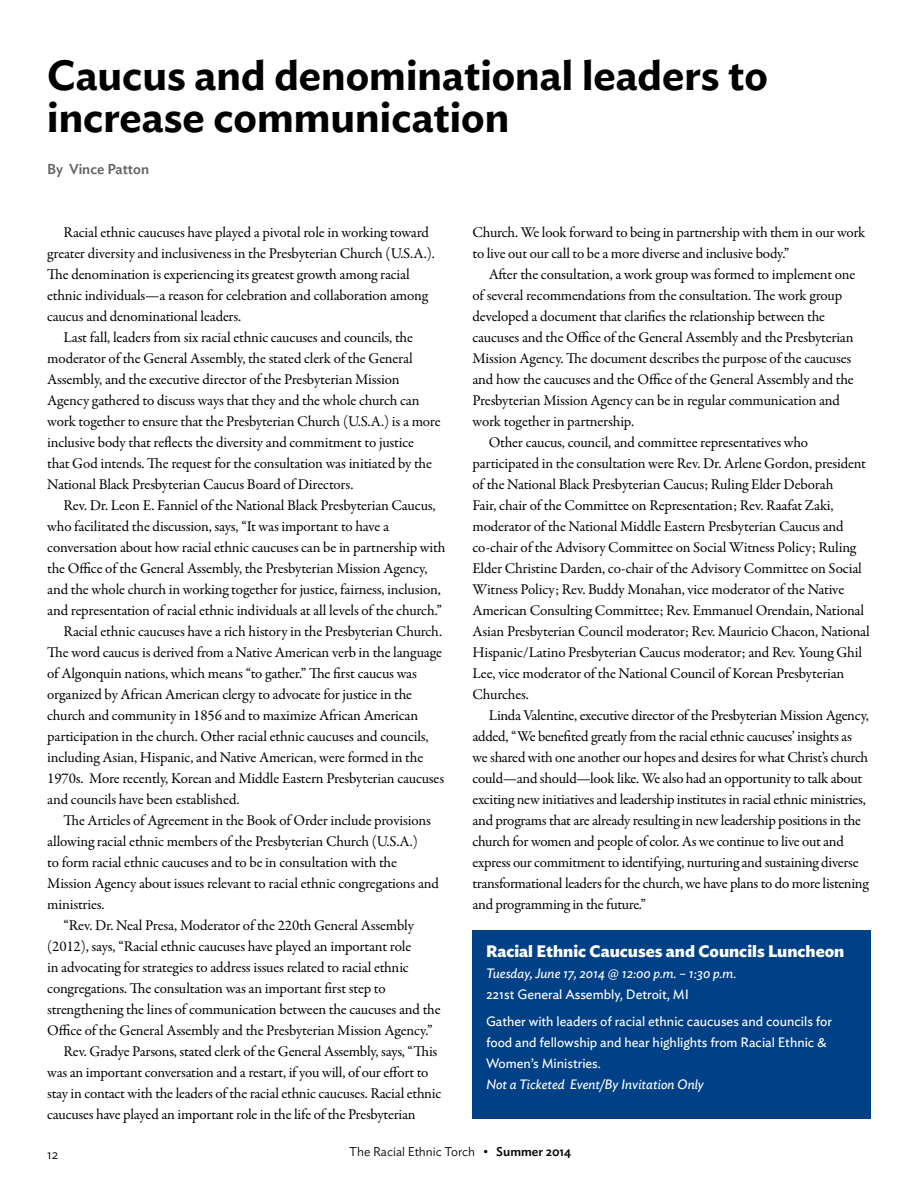
<style>
.page{position:relative;width:918px;height:1188px;background:#fff}
.page>*{position:absolute;margin:0;border:0;box-sizing:border-box;transform-origin:0 0}
.t1{font:600 42px/42px "Ideal Sans";color:#000}
.t2{font:700 16.5px "Ideal Sans";color:#fff}
.t3{font:15px/21px "Garamond Premr Pro";letter-spacing:-.015em;color:#000}
.t4{font:500 14.25px "Ideal Sans";color:#5f6062}
.t5{font:13.5px/27.8px "Ideal Sans";color:#fff}
.t6{font:italic 13.5px "Ideal Sans";color:#fff}
.t7{font:300 13.5px "Ideal Sans";color:#000}
.t8{font:300 12.75px "Ideal Sans";color:#000}
.s1{font-weight:500}
</style>
<div class="page">
<div style="left:472px;top:930px;width:399px;height:189px;background:#004086"></div>
<h1 class="t1" style="left:47px;top:51px;width:722px">Caucus and denominational leaders to increase communication</h1>
<p class="t4" style="left:47px;top:158px;width:103px">By Vince Patton</p>
<p class="t3" style="left:47px;top:222px;width:389px;text-indent:16px">Racial ethnic caucuses have played a pivotal role in working toward greater diversity and inclusiveness in the Presbyterian Church (U.S.A.).<br>The denomination is experiencing its greatest growth among racial ethnic individuals—a reason for celebration and collaboration among caucus and denominational leaders.</p>
<p class="t3" style="left:47px;top:327px;width:395px;text-indent:16px">Last fall, leaders from six racial ethnic caucuses and councils, the moderator of the General Assembly, the stated clerk of the General Assembly, and the executive director of the Presbyterian Mission Agency gathered to discuss ways that they and the whole church can work together to ensure that the Presbyterian Church (U.S.A.) is a more inclusive body that reflects the diversity and commitment to justice<br>that God intends. The request for the consultation was initiated by the National Black Presbyterian Caucus Board of Directors.</p>
<p class="t3" style="left:63px;top:495px;width:374px">Rev. Dr. Leon E. Fanniel of the National Black Presbyterian Caucus,</p>
<p class="t3" style="left:47px;top:516px;width:343px">who facilitated the discussion, says, “It was important to have a</p>
<p class="t3" style="left:47px;top:537px;width:400px">conversation about how racial ethnic caucuses can be in partnership with</p>
<p class="t3" style="left:47px;top:558px;width:382px">the Office of the General Assembly, the Presbyterian Mission Agency,</p>
<p class="t3" style="left:47px;top:579px;width:395px">and the whole church in working together for justice, fairness, inclusion,</p>
<p class="t3" style="left:47px;top:600px;width:396px">and representation of racial ethnic individuals at all levels of the church.”</p>
<p class="t3" style="left:63px;top:621px;width:380px">Racial ethnic caucuses have a rich history in the Presbyterian Church.</p>
<p class="t3" style="left:47px;top:642px;width:396px">The word caucus is derived from a Native American verb in the language</p>
<p class="t3" style="left:47px;top:663px;width:371px">of Algonquin nations, which means “to gather.” The first caucus was</p>
<p class="t3" style="left:47px;top:684px;width:366px">organized by African American clergy to advocate for justice in the</p>
<p class="t3" style="left:47px;top:705px;width:372px">church and community in 1856 and to maximize African American</p>
<p class="t3" style="left:47px;top:726px;width:383px">participation in the church. Other racial ethnic caucuses and councils,</p>
<p class="t3" style="left:47px;top:747px;width:377px">including Asian, Hispanic, and Native American, were formed in the</p>
<p class="t3" style="left:47px;top:768px;width:398px">1970s. More recently, Korean and Middle Eastern Presbyterian caucuses</p>
<p class="t3" style="left:47px;top:789px;width:194px">and councils have been established.</p>
<p class="t3" style="left:63px;top:810px;width:369px">The Articles of Agreement in the Book of Order include provisions</p>
<p class="t3" style="left:47px;top:831px;width:372px">allowing racial ethnic members of the Presbyterian Church (U.S.A.)</p>
<p class="t3" style="left:47px;top:852px;width:351px">to form racial ethnic caucuses and to be in consultation with the</p>
<p class="t3" style="left:47px;top:873px;width:393px">Mission Agency about issues relevant to racial ethnic congregations and</p>
<p class="t3" style="left:47px;top:894px;width:59px">ministries.</p>
<p class="t3" style="left:63px;top:915px;width:352px">“Rev. Dr. Neal Presa, Moderator of the 220th General Assembly</p>
<p class="t3" style="left:47px;top:936px;width:366px">(2012), says, “Racial ethnic caucuses have played an important role</p>
<p class="t3" style="left:47px;top:957px;width:363px">in advocating for strategies to address issues related to racial ethnic</p>
<p class="t3" style="left:47px;top:978px;width:340px">congregations. The consultation was an important first step to</p>
<p class="t3" style="left:47px;top:999px;width:395px">strengthening the lines of communication between the caucuses and the</p>
<p class="t3" style="left:47px;top:1020px;width:387px">Office of the General Assembly and the Presbyterian Mission Agency.”</p>
<p class="t3" style="left:63px;top:1041px;width:376px">Rev. Gradye Parsons, stated clerk of the General Assembly, says, “This</p>
<p class="t3" style="left:47px;top:1062px;width:383px">was an important conversation and a restart, if you will, of our effort to</p>
<p class="t3" style="left:47px;top:1083px;width:396px">stay in contact with the leaders of the racial ethnic caucuses. Racial ethnic</p>
<p class="t3" style="left:47px;top:1104px;width:370px">caucuses have played an important role in the life of the Presbyterian</p>
<p class="t3" style="left:472px;top:222px;width:394px">Church. We look forward to being in partnership with them in our work to live out our call to be a more diverse and inclusive body.”</p>
<p class="t3" style="left:489px;top:264px;width:368px">After the consultation, a work group was formed to implement one</p>
<p class="t3" style="left:472px;top:285px;width:371px">of several recommendations from the consultation. The work group</p>
<p class="t3" style="left:472px;top:306px;width:354px">developed a document that clarifies the relationship between the</p>
<p class="t3" style="left:472px;top:327px;width:383px">caucuses and the Office of the General Assembly and the Presbyterian</p>
<p class="t3" style="left:472px;top:348px;width:380px">Mission Agency. The document describes the purpose of the caucuses</p>
<p class="t3" style="left:472px;top:369px;width:383px">and how the caucuses and the Office of the General Assembly and the</p>
<p class="t3" style="left:472px;top:390px;width:369px">Presbyterian Mission Agency can be in regular communication and</p>
<p class="t3" style="left:472px;top:411px;width:163px">work together in partnership.</p>
<p class="t3" style="left:489px;top:432px;width:321px">Other caucus, council, and committee representatives who</p>
<p class="t3" style="left:472px;top:453px;width:395px">participated in the consultation were Rev. Dr. Arlene Gordon, president</p>
<p class="t3" style="left:472px;top:474px;width:362px">of the National Black Presbyterian Caucus; Ruling Elder Deborah</p>
<p class="t3" style="left:472px;top:495px;width:363px">Fair, chair of the Committee on Representation; Rev. Raafat Zaki,</p>
<p class="t3" style="left:472px;top:516px;width:373px">moderator of the National Middle Eastern Presbyterian Caucus and</p>
<p class="t3" style="left:472px;top:537px;width:385px">co-chair of the Advisory Committee on Social Witness Policy; Ruling</p>
<p class="t3" style="left:472px;top:558px;width:391px">Elder Christine Darden, co-chair of the Advisory Committee on Social</p>
<p class="t3" style="left:472px;top:579px;width:373px">Witness Policy; Rev. Buddy Monahan, vice moderator of the Native</p>
<p class="t3" style="left:472px;top:600px;width:393px">American Consulting Committee; Rev. Emmanuel Orendain, National</p>
<p class="t3" style="left:472px;top:621px;width:399px">Asian Presbyterian Council moderator; Rev. Mauricio Chacon, National</p>
<p class="t3" style="left:472px;top:642px;width:391px">Hispanic/Latino Presbyterian Caucus moderator; and Rev. Young Ghil</p>
<p class="t3" style="left:472px;top:663px;width:373px">Lee, vice moderator of the National Council of Korean Presbyterian</p>
<p class="t3" style="left:472px;top:684px;width:58px">Churches.</p>
<p class="t3" style="left:489px;top:705px;width:382px">Linda Valentine, executive director of the Presbyterian Mission Agency,</p>
<p class="t3" style="left:472px;top:726px;width:381px">added, “We benefited greatly from the racial ethnic caucuses’ insights as</p>
<p class="t3" style="left:472px;top:747px;width:397px">we shared with one another our hopes and desires for what Christ’s church</p>
<p class="t3" style="left:472px;top:768px;width:391px">could—and should—look like. We also had an opportunity to talk about</p>
<p class="t3" style="left:472px;top:789px;width:395px">exciting new initiatives and leadership institutes in racial ethnic ministries,</p>
<p class="t3" style="left:472px;top:810px;width:390px">and programs that are already resulting in new leadership positions in the</p>
<p class="t3" style="left:472px;top:831px;width:373px">church for women and people of color. As we continue to live out and</p>
<p class="t3" style="left:472px;top:852px;width:388px">express our commitment to identifying, nurturing and sustaining diverse</p>
<p class="t3" style="left:472px;top:873px;width:398px">transformational leaders for the church, we have plans to do more listening</p>
<p class="t3" style="left:472px;top:894px;width:175px">and programming in the future.”</p>
<p class="t2" style="left:486px;top:938px;width:360px">Racial Ethnic Caucuses and Councils Luncheon</p>
<p class="t6" style="left:486px;top:963px;width:252px">Tuesday, June 17, 2014 @ 12:00 p.m. – 1:30 p.m.</p>
<p class="t5" style="left:486px;top:979px;width:348px">221st General Assembly, Detroit, MI<br>Gather with leaders of racial ethnic caucuses and councils for</p>
<p class="t5" style="left:486px;top:1031px;width:342px;line-height:21px">food and fellowship and hear highlights from Racial Ethnic &amp;<br>Women’s Ministries.</p>
<p class="t6" style="left:486px;top:1074px;width:220px">Not a Ticketed Event/By Invitation Only</p>
<p class="t7" style="left:47px;top:1144px;width:12px">12</p>
<p class="t8" style="left:349px;top:1142px;width:224px">The Racial Ethnic Torch • <span class="s1">Summer 2014</span></p>
</div>
